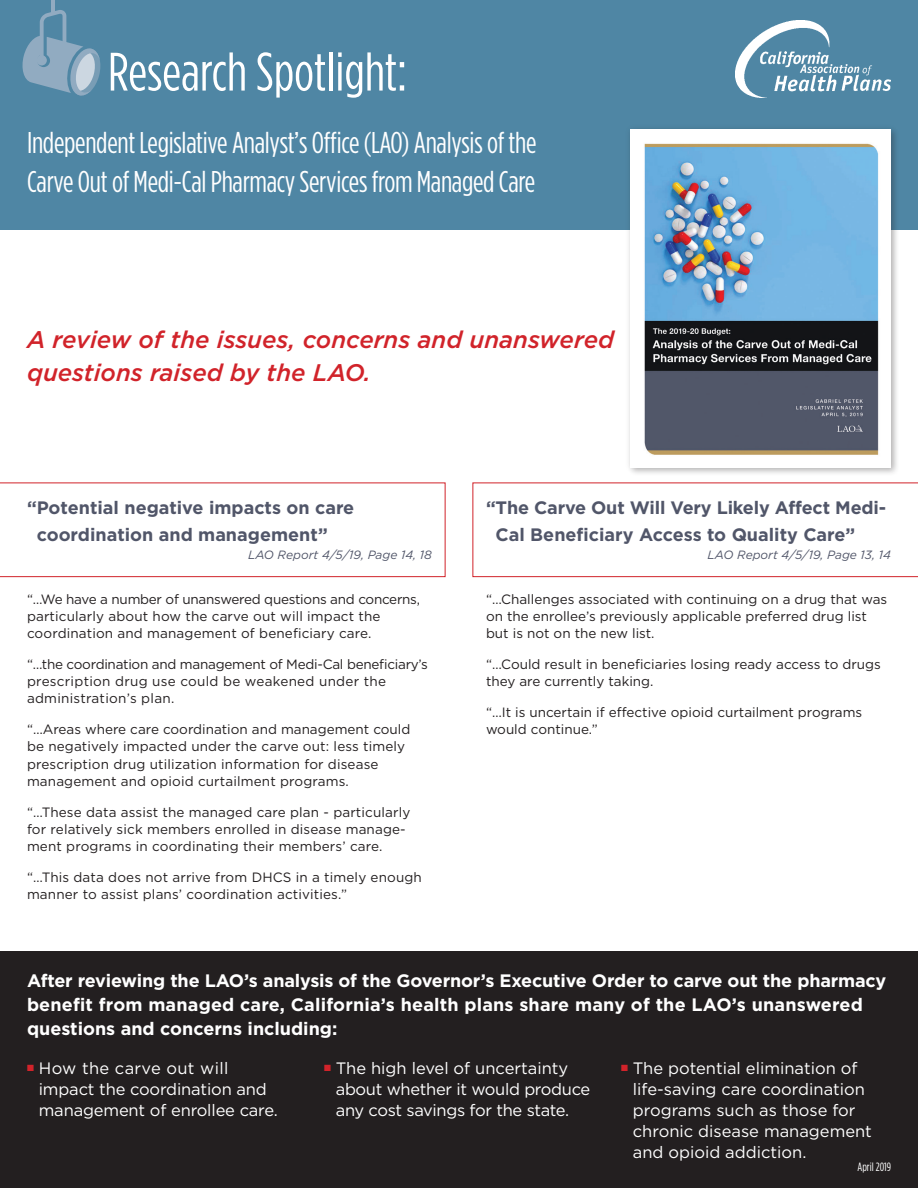
<style>
.page{position:relative;width:918px;height:1188px;background:#fff}
.page>*{position:absolute;margin:0;border:0;box-sizing:border-box;transform-origin:0 0}
.t1{font:54px "Gotham Condensed";color:#fff}
.t2{font:30px/39px "Gotham Condensed";letter-spacing:-.01em;color:#fff}
.t3{font:italic 500 24px/33px "Gotham";color:#d1232a}
.t4{font:700 18px/24px "Gotham";letter-spacing:-.005em;color:#fff}
.t5{font:700 18px/27px "Gotham";color:#515669}
.t6{font:16.5px/21px "Gotham";color:#fff}
.t7{font:16.5px/21px "Gotham";letter-spacing:-.02em;color:#fff}
.t8{font:13.5px/17.2px "Gotham";letter-spacing:.005em;color:#231f20}
.t9{font:italic 12px "Gotham";color:#515669}
.t10{font:12px "Gotham Condensed";color:#fff}
.s1{color:#d1232a}
</style>
<div class="page">
<div style="left:0;top:0;width:918px;height:230px;background:#4f86a4"></div>
<div style="left:0;top:952px;width:918px;height:236px;background:#231f20"></div>
<svg style="left:22px;top:10px;width:79px;height:86px"></svg>
<hr style="left:51px;top:0;width:4px;height:14px;background:#91abc1">
<img style="left:736px;top:20px;width:155px;height:78px">
<svg style="left:0;top:483px;width:446px;height:94px"></svg>
<svg style="left:472px;top:483px;width:446px;height:94px"></svg>
<div style="left:624px;top:123px;width:274px;height:351px;background:#231f20;opacity:.15"></div>
<img style="left:631px;top:130px;width:260px;height:337px">
<h1 class="t1" style="left:108px;top:43px;width:300px">Research Spotlight:</h1>
<h2 class="t2" style="left:27px;top:122px;width:511px">Independent Legislative Analyst’s Office (LAO) Analysis of the<br>Carve Out of Medi-Cal Pharmacy Services from Managed Care</h2>
<h3 class="t3" style="left:27px;top:323px;width:589px">A review of the issues, concerns and unanswered questions raised by the LAO.</h3>
<h3 class="t5" style="left:37px;top:494px;width:319px;text-indent:-10px">“Potential negative impacts on care coordination and management”</h3>
<p class="t9" style="left:248px;top:549px;width:185px">LAO Report 4/5/19, Page 14, 18</p>
<p class="t8" style="left:27px;top:590px;width:395px">“…We have a number of unanswered questions and concerns, particularly about how the carve out will impact the coordination and management of beneficiary care.</p>
<p class="t8" style="left:27px;top:655px;width:403px">“…the coordination and management of Medi-Cal beneficiary’s prescription drug use could be weakened under the administration’s plan.</p>
<p class="t8" style="left:27px;top:721px;width:385px">“…Areas where care coordination and management could be negatively impacted under the carve out: less timely prescription drug utilization information for disease management and opioid curtailment programs.</p>
<p class="t8" style="left:27px;top:803px;width:385px">“…These data assist the managed care plan - particularly for relatively sick members enrolled in disease manage&shy;ment programs in coordinating their members’ care.</p>
<p class="t8" style="left:27px;top:868px;width:396px">“…This data does not arrive from DHCS in a timely enough manner to assist plans’ coordination activities.”</p>
<h3 class="t5" style="left:496px;top:494px;width:392px;text-indent:-10px">“The Carve Out Will Very Likely Affect Medi-<br>Cal Beneficiary Access to Quality Care”</h3>
<p class="t9" style="left:708px;top:549px;width:185px">LAO Report 4/5/19, Page 13, 14</p>
<p class="t8" style="left:486px;top:590px;width:403px">“…Challenges associated with continuing on a drug that was on the enrollee’s previously applicable preferred drug list but is not on the new list.</p>
<p class="t8" style="left:486px;top:655px;width:396px">“…Could result in beneficiaries losing ready access to drugs they are currently taking.</p>
<p class="t8" style="left:486px;top:703px;width:378px">“…It is uncertain if effective opioid curtailment programs would continue.”</p>
<h3 class="t4" style="left:27px;top:968px;width:861px">After reviewing the LAO’s analysis of the Governor’s Executive Order to carve out the pharmacy benefit from managed care, California’s health plans share many of the LAO’s unanswered questions and concerns including:</h3>
<p class="t6" style="left:39px;top:1057px;width:241px;text-indent:-12px"><span class="s1">■</span> How the carve out will impact the coordination and management of enrollee care.</p>
<p class="t7" style="left:336px;top:1057px;width:256px;text-indent:-12px"><span class="s1">■</span> The high level of uncertainty about whether it would produce any cost savings for the state.</p>
<p class="t6" style="left:633px;top:1057px;width:241px;text-indent:-12px"><span class="s1">■</span> The potential elimination of life-saving care coordination programs such as those for chronic disease management and opioid addiction.</p>
<p class="t10" style="left:858px;top:1160px;width:35px">April 2019</p>
</div>
